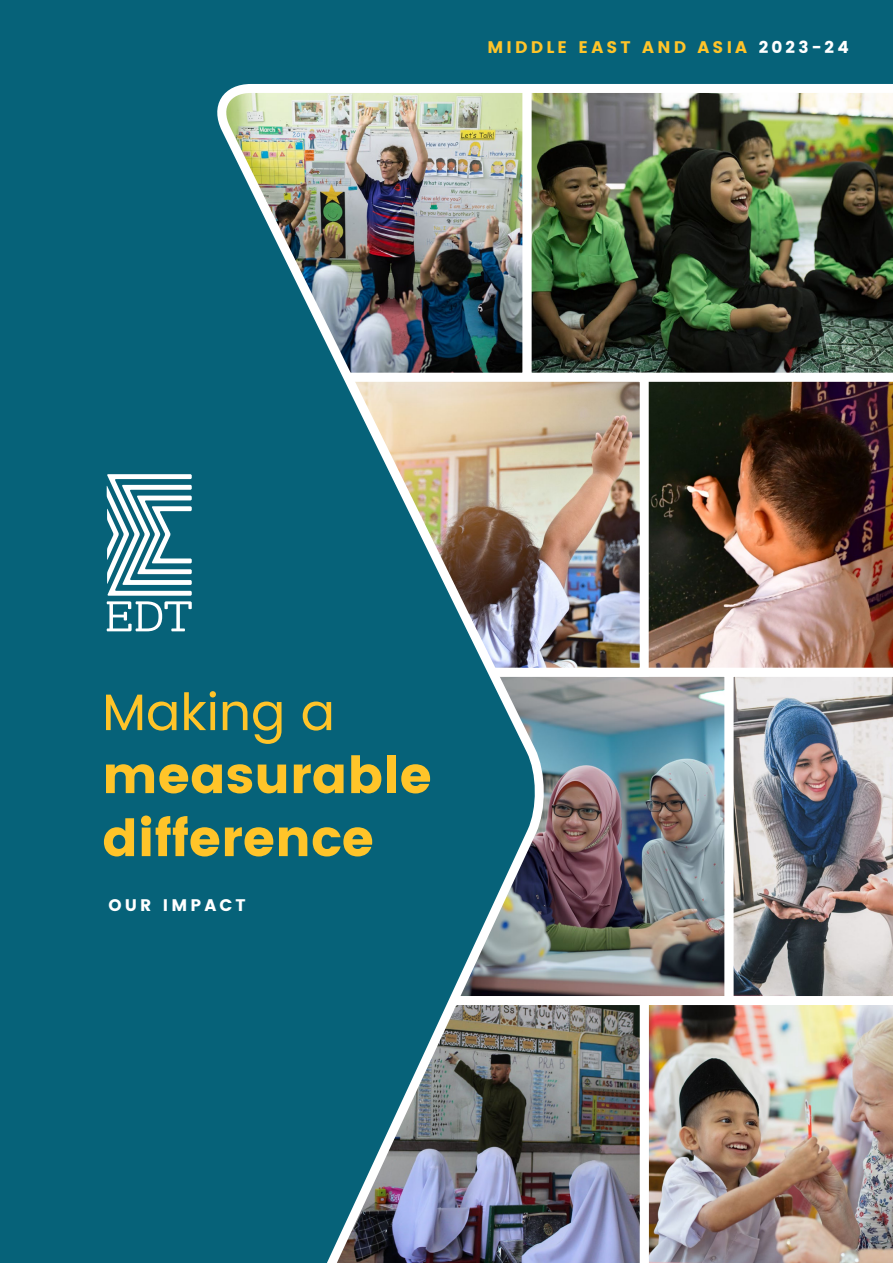
<style>
.page{position:relative;width:893px;height:1263px;background:#066279}
.page>*{position:absolute;margin:0;border:0;box-sizing:border-box;transform-origin:0 0}
.t1{font:700 51.15px/63px "Poppins";color:#ffc429}
.t2{font:51.15px "Poppins";color:#ffc429}
.t3{font:700 16.8px "Poppins";letter-spacing:.19em;color:#ffc429}
.t4{font:700 16.8px "Poppins";letter-spacing:.19em;color:#fff}
.s1{color:#fff}
</style>
<div class="page">
<svg style="left:107px;top:474px;width:85px;height:157px"></svg>
<img style="left:203px;top:79px;width:690px;height:1184px">
<p class="t3" style="left:488px;top:37px;width:363px">MIDDLE EAST AND ASIA <span class="s1">2023-24</span></p>
<h1 class="t2" style="left:102px;top:675px;width:234px">Making a</h1>
<h1 class="t1" style="left:102px;top:744px;width:331px">measurable difference</h1>
<p class="t4" style="left:108px;top:895px;width:139px">OUR IMPACT</p>
</div>
